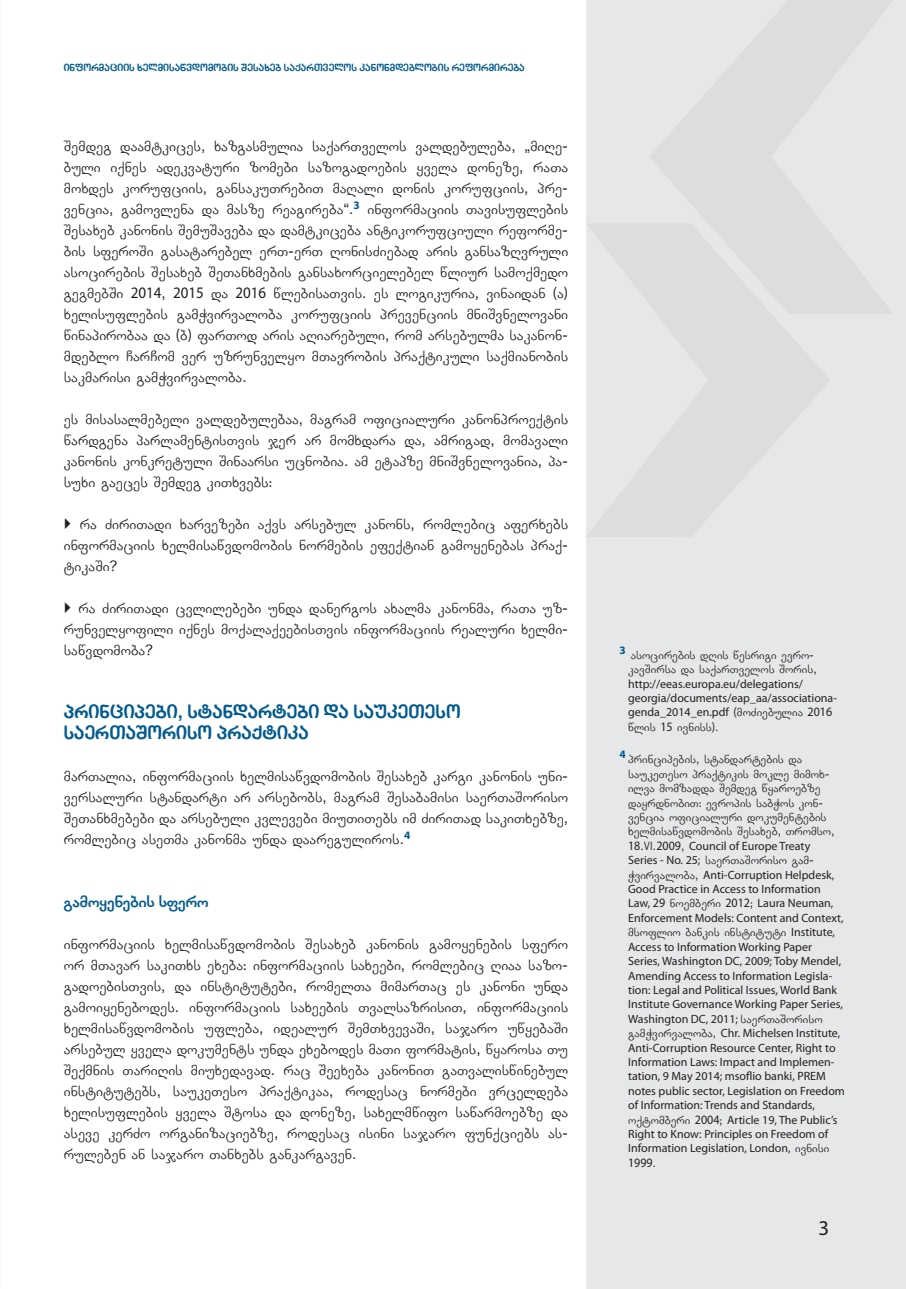
<style>
.page{position:relative;width:906px;height:1289px;background:#fff}
.page>*{position:absolute;margin:0;border:0;box-sizing:border-box;transform-origin:0 0}
.t1{font:21px "Myriad Pro";color:#231f20}
.Qvesatauri{font:700 19.5px/21px "A Kolkhety M";color:#015a8e}
.TEXT{font:700 16.5px "A Kolkhety N";color:#015a8e}
.TEXT-2{font:15px/21px "A Kolkhety N";color:#231f20;text-align:justify}
.t2{font:12px/14.4px "Myriad Pro";color:#231f20}
.t3{font:700 10.5px "A Kolkhety M";color:#015a8e}
.s1{font-family:"A Kolkhety N"}
</style>
<div class="page">
<div style="left:586px;top:0;width:320px;height:1288px;background:#e6e7e9"></div>
<p class="t3" style="left:64px;top:63px;width:462px">INFORMACIIS XELMISAWVDOMOBIS SESAXEB SAQARTVELOS KANONMDEBLOBIS REFORMIREBA</p>
<p class="TEXT-2" style="left:64px;top:136px;width:506px">SEMDEG DAAMTKICES, XAZGASMULIA SAQARTVELOS VALDEBULEBA, „MIRE-BULI IQNES ADEKVATURI ZOMEBI SAZOGADOEBIS YVELA DONEZE, RATA MOXDES KORUFCIIS, GANSAKUTREBIT MARALI DONIS KORUFCIIS, PRE-VENCIA, GAMOVLENA DA MASZE REAGIREBA“.<sup>3</sup> INFORMACIIS TAVISUFLEBIS SESAXEB KANONIS SEMUSAVEBA DA DAMTKICEBA ANTIKORUFCIULI REFORME-BIS SFEROSI GASATAREBEL ERT-ERT RONISZIEBAD ARIS GANSAZRVRULI ASOCIREBIS SESAXEB SETANXMEBIS GANSAXORCIELEBEL WLIUR SAMOQMEDO GEGMEBSI 2014, 2015 DA 2016 WLEBISATVIS. ES LOGIKURIA, VINAIDAN (A)<br>XELISUFLEBIS GAMWVIRVALOBA KORUFCIIS PREVENCIIS MNISVNELOVANI WINAPIROBAA DA (B) FARTOD ARIS ARIAREBULI, ROM ARSEBULMA SAKANON-MDEBLO CARCOM VER UZRUNVELYO MTAVROBIS PRAQTIKULI SAQMIANOBIS SAKMARISI GAMWVIRVALOBA.</p>
<p class="TEXT-2" style="left:64px;top:409px;width:506px">ES MISASALMEBELI VALDEBULEBAA, MAGRAM OFICIALURI KANONPROEQTIS WARDGENA PARLAMENTISTVIS JER AR MOMXDARA DA, AMRIGAD, MOMAVALI KANONIS KONKRETULI SINAARSI UCNOBIA. AM ETAPZE MNISVNELOVANIA, PA-SUXI GAECES SEMDEG KITXVEBS:</p>
<p class="TEXT-2" style="left:64px;top:514px;width:506px;text-indent:16px">RA ZIRITADI XARVEZEBI AQVS ARSEBUL KANONS, ROMLEBIC AFERXEBS INFORMACIIS XELMISAWVDOMOBIS NORMEBIS EFEQTIAN GAMOYENEBAS PRAQ-TIKASI?</p>
<p class="TEXT-2" style="left:64px;top:598px;width:506px;text-indent:15px">RA ZIRITADI CVLILEBEBI UNDA DANERGOS AXALMA KANONMA, RATA UZ-RUNVELYOFILI IQNES MOQALAQEEBISTVIS INFORMACIIS REALURI XELMI-SAWVDOMOBA?</p>
<p class="Qvesatauri" style="left:64px;top:702px;width:398px">PRINCIPEBI, STANDARTEBI DA SAUKETESO<br>SAERTASORISO PRAQTIKA</p>
<p class="TEXT-2" style="left:64px;top:766px;width:506px">MARTALIA, INFORMACIIS XELMISAWVDOMOBIS SESAXEB KARGI KANONIS UNI-VERSALURI STANDARTI AR ARSEBOBS, MAGRAM SESABAMISI SAERTASORISO SETANXMEBEBI DA ARSEBULI KVLEVEBI MIUTITEBS IM ZIRITAD SAKITXEBZE, ROMLEBIC ASETMA KANONMA UNDA DAAREGULIROS.<sup>4</sup></p>
<p class="TEXT" style="left:64px;top:893px;width:146px">GAMOYENEBIS SFERO</p>
<p class="TEXT-2" style="left:64px;top:934px;width:506px">INFORMACIIS XELMISAWVDOMOBIS SESAXEB KANONIS GAMOYENEBIS SFERO OR MTAVAR SAKITXS EXEBA: INFORMACIIS SAXEEBI, ROMLEBIC RIAA SAZO-GADOEBISTVIS, DA INSTITUTEBI, ROMELTA MIMARTAC ES KANONI UNDA GAMOIYENEBODES. INFORMACIIS SAXEEBIS TVALSAZRISIT, INFORMACIIS XELMISAWVDOMOBIS UFLEBA, IDEALUR SEMTXVEVASI, SAJARO UWYEBASI ARSEBUL YVELA DOKUMENTS UNDA EXEBODES MATI FORMATIS, WYAROSA TU SEQMNIS TARIRIS MIUXEDAVAD. RAC SEEXEBA KANONIT GATVALISWINEBUL INSTITUTEBS, SAUKETESO PRAQTIKAA, RODESAC NORMEBI VRCELDEBA XELISUFLEBIS YVELA STOSA DA DONEZE, SAXELMWIFO SAWARMOEBZE DA ASEVE KERZO ORGANIZACIEBZE, RODESAC ISINI SAJARO FUNQCIEBS AS-RULEBEN AN SAJARO TANXEBS GANKARGAVEN.</p>
<p class="t2" style="left:628px;top:647px;width:210px;text-indent:-9px"><sup>3</sup> <span class="s1">ASOCIREBIS DRIS WESRIGI EVRO-KAVSIRSA DA SAQARTVELOS SORIS, </span>http://eeas.europa.eu/delegations/ georgia/documents/eap_aa/associationa&shy;genda_2014_en.pdf <span class="s1">(MOZIEBULIA 2016<br>WLIS 15 IVNISS).</span></p>
<p class="t2" style="left:628px;top:752px;width:218px;text-indent:-9px"><sup>4</sup> <span class="s1">PRINCIPEBIS, STANDARTEBIS DA SAUKETESO PRAQTIKIS MOKLE MIMOX-ILVA MOMZADDA SEMDEG WYAROEBZE DAYRDNOBIT: EVROPIS SABWOS KON-VENCIA OFICIALURI DOKUMENTEBIS XELMISAWVDOMOBIS SESAXEB, TROMSO, 18.VI.2009,</span> Council of Europe Treaty<br>Series - No. 25; <span class="s1">SAERTASORISO GAM-WVIRVALOBA,</span> Anti-Corruption Helpdesk, Good Practice in Access to Information Law, <span class="s1">29 NOEMBERI 2012;</span> Laura Neuman, Enforcement Models: Content and Context, <span class="s1">MSOFLIO BANKIS INSTITUTI</span> Institute, Access to Information Working Paper Series, Washington DC, 2009; Toby Mendel, Amending Access to Information Legisla&shy;tion: Legal and Political Issues, World Bank Institute Governance Working Paper Series, Washington DC, 2011; <span class="s1">SAERTASORISO GAMWVIRVALOBA,</span> Chr. Michelsen Institute, Anti-Corruption Resource Center, Right to Information Laws: Impact and Implemen&shy;tation, 9 May 2014; msoflio banki, PREM notes public sector, Legislation on Freedom of Information: Trends and Standards, <span class="s1">OQTOMBERI 2004;</span> Article 19, The Public’s Right to Know: Principles on Freedom of Information Legislation, London, <span class="s1">IVNISI 1999.</span></p>
<h1 class="t1" style="left:818px;top:1214px;width:12px">3</h1>
</div>
